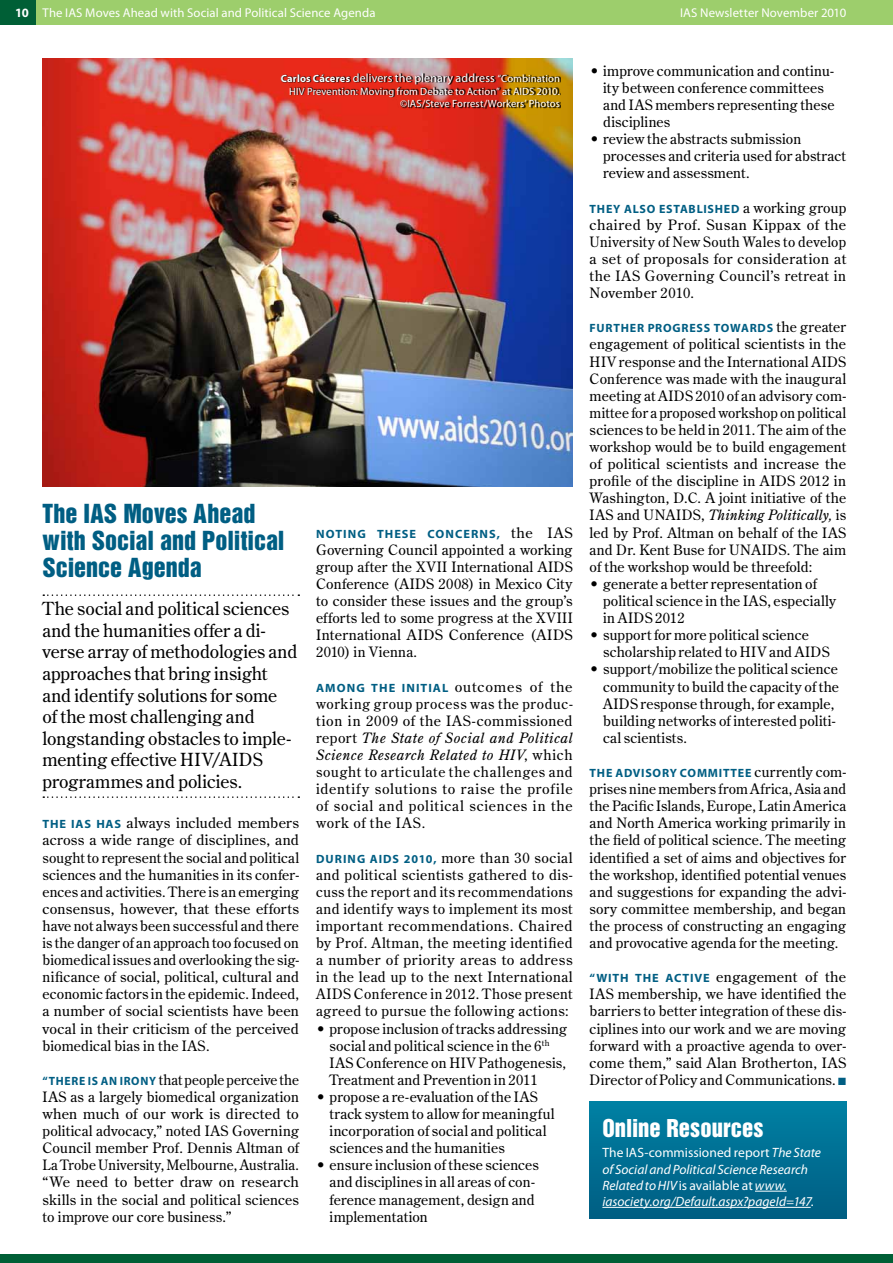
<style>
.page{position:relative;width:893px;height:1263px;background:#fff}
.page>*{position:absolute;margin:0;border:0;box-sizing:border-box;transform-origin:0 0}
.t1{font:24px/27px "Helvetica Inserat LT Std";color:#005e83}
.t2{font:22.5px "Helvetica Inserat LT Std";color:#fff}
.t3{font:18px/21.6px "Century Old Style Std";letter-spacing:.005em;color:#000}
.t4{font:14.25px/17.1px "Century Old Style Std";letter-spacing:.015em;color:#000;text-align:justify}
.t5{font:italic 13.5px/16.2px "Myriad Pro";color:#fff}
.t6{font:12.75px "Myriad Pro";letter-spacing:.005em;color:#fff}
.t7{font:700 12px "Myriad Pro";letter-spacing:.07em;color:#005e83}
.t8{font:12px "Myriad Pro";letter-spacing:.01em;color:#fff}
.t9{font:700 12px "Myriad Pro";letter-spacing:.09em;color:#005e83}
.t10{font:10.5px/12.6px "Myriad Pro";letter-spacing:.01em;color:#fff;text-align:right}
.s1{font-weight:700}
.s2{font-weight:700;font-size:10.5px}
.s3{font-size:10.5px}
.s4{font-family:"Myriad Pro";font-weight:700;font-size:12px;color:#005e83}
.s5{font-family:"Century Old Style Std";font-weight:400;font-size:14.25px;color:#000}
.s6{font-style:italic}
.s7{color:#005e83}
.s8{font-style:normal}
</style>
<div class="page">
<svg style="left:43px;top:594px;width:256px;height:2px"></svg>
<svg style="left:43px;top:796px;width:256px;height:2px"></svg>
<div style="left:590px;top:1102px;width:256px;height:117px;background:linear-gradient(to bottom,#007fa3,#025f84)"></div>
<hr style="left:755px;top:1191px;width:32px;height:1px;background:#fff">
<hr style="left:602px;top:1207px;width:209px;height:1px;background:#fff">
<img style="left:43px;top:59px;width:530px;height:427px">
<svg style="left:281px;top:74px;width:280px;height:36px;background:#ad3617"></svg>
<div style="left:0;top:0;width:893px;height:25px;background:#9dce6c"></div>
<div style="left:0;top:0;width:36px;height:25px;background:#005f36"></div>
<div style="left:0;top:1254px;width:893px;height:9px;background:#005f36"></div>
<p class="t6" style="left:15px;top:5px;width:362px"><span class="s1">10</span> The IAS Moves Ahead with Social and Political Science Agenda</p>
<p class="t6" style="left:680px;top:5px;width:168px">IAS Newsletter November 2010</p>
<p class="t8" style="left:281px;top:71px;width:281px"><span class="s2">CARLOS CÁCERES</span> delivers the plenary address <span class="s3">“Combination</span></p>
<p class="t10" style="left:289px;top:85px;width:272px">HIV Prevention: Moving from Debate to Action” at AIDS 2010. ©IAS/Steve Forrest/Workers’ Photos</p>
<h1 class="t1" style="left:43px;top:500px;width:244px">The IAS Moves Ahead with Social and Political<br>Science Agenda</h1>
<p class="t3" style="left:43px;top:597px;width:256px">The social and political sciences and the humanities offer a di&shy;verse array of methodologies and approaches that bring insight and identify solutions for some<br>of the most challenging and longstanding obstacles to imple&shy;menting effective HIV/AIDS programmes and policies.</p>
<p class="t4" style="left:43px;top:814px;width:258px"><span class="s4">THE I AS HA S</span> always included members across a wide range of disciplines, and sought to represent the social and political sciences and the humanities in its confer&shy;ences and activities. There is an emerging consensus, however, that these efforts have not always been successful and there is the danger of an approach too focused on biomedical issues and overlooking the sig&shy;nificance of social, political, cultural and economic factors in the epidemic. Indeed, a number of social scientists have been vocal in their criticism of the perceived biomedical bias in the IAS.</p>
<p class="t4" style="left:43px;top:1071px;width:258px"><span class="s4">“THERE IS A N IRONY</span> that people perceive the IAS as a largely biomedical organization when much of our work is directed to political advocacy,” noted IAS Governing Council member Prof. Dennis Altman of La Trobe University, Melbourne, Australia. “We need to better draw on research skills in the social and political sciences to improve our core business.”</p>
<p class="t7" style="left:316px;top:527px;width:258px">NOTING THESE CONCERNS, <span class="s5">the IAS</span></p>
<p class="t4" style="left:316px;top:541px;width:258px">Governing Council appointed a working group after the XVII International AIDS Conference (AIDS 2008) in Mexico City to consider these issues and the group’s efforts led to some progress at the XVIII International AIDS Conference (AIDS 2010) in Vienna.</p>
<p class="t9" style="left:316px;top:681px;width:258px">AMONG THE INITIAL <span class="s5">outcomes of the</span></p>
<p class="t4" style="left:316px;top:695px;width:258px">working group process was the produc&shy;tion in 2009 of the IAS-commissioned report <span class="s6">The State of Social and Political Science Research Related to HIV</span>, which sought to articulate the challenges and identify solutions to raise the profile of social and political sciences in the work of the IAS.</p>
<p class="t7" style="left:316px;top:852px;width:71px">DURING AIDS</p>
<p class="t4" style="left:316px;top:848px;width:258px;text-indent:88px"><span class="s4">2010,</span> more than 30 social and political scientists gathered to dis&shy;cuss the report and its recommendations and identify ways to implement its most important recommendations. Chaired by Prof. Altman, the meeting identified a number of priority areas to address in the lead up to the next International AIDS Conference in 2012. Those present agreed to pursue the following actions:</p>
<p class="t4" style="left:330px;top:1019px;width:239px;text-align:left;text-indent:-13px">• propose inclusion of tracks addressing social and political science in the 6<sup>th </sup>IAS Conference on HIV Pathogenesis, Treatment and Prevention in 2011</p>
<p class="t4" style="left:330px;top:1088px;width:226px;text-align:left;text-indent:-13px">• propose a re-evaluation of the IAS track system to allow for meaningful incorporation of social and political sciences and the humanities</p>
<p class="t4" style="left:330px;top:1156px;width:211px;text-align:left;text-indent:-13px">• ensure inclusion of these sciences and disciplines in all areas of con&shy;ference management, design and implementation</p>
<p class="t4" style="left:603px;top:62px;width:233px;text-align:left;text-indent:-13px">• improve communication and continu&shy;ity between conference committees and IAS members representing these disciplines</p>
<p class="t4" style="left:603px;top:130px;width:244px;text-align:left;text-indent:-13px">• review the abstracts submission processes and criteria used for abstract review and assessment.</p>
<p class="t7" style="left:590px;top:202px;width:258px">THEY ALSO ESTAB LISHED <span class="s5">a working group</span></p>
<p class="t4" style="left:590px;top:216px;width:258px">chaired by Prof. Susan Kippax of the University of New South Wales to develop a set of proposals for consideration at the IAS Governing Council’s retreat in November 2010.</p>
<p class="t7" style="left:590px;top:322px;width:258px">FURTHER PROGRESS TOWARDS <span class="s5">the greater</span></p>
<p class="t4" style="left:590px;top:335px;width:258px">engagement of political scientists in the HIV response and the International AIDS Conference was made with the inaugural meeting at AIDS 2010 of an advisory com&shy;mittee for a proposed workshop on political sciences to be held in 2011. The aim of the workshop would be to build engagement of political scientists and increase the profile of the discipline in AIDS 2012 in Washington, D.C. A joint initiative of the IAS and UNAIDS, <span class="s6">Thinking Politically,</span> is led by Prof. Altman on behalf of the IAS and Dr. Kent Buse for UNAIDS. The aim of the workshop would be threefold:</p>
<p class="t4" style="left:603px;top:575px;width:235px;text-align:left;text-indent:-13px">• generate a better representation of political science in the IAS, especially in AIDS 2012</p>
<p class="t4" style="left:603px;top:626px;width:228px;text-indent:-13px">• support for more political science scholarship related to HIV and AIDS</p>
<p class="t4" style="left:603px;top:660px;width:237px;text-align:left;text-indent:-13px">• support/mobilize the political science community to build the capacity of the AIDS response through, for example, building networks of interested politi&shy;cal scientists.</p>
<p class="t7" style="left:590px;top:766px;width:258px">THE ADVISORY COMMITTEE <span class="s5">currently com-</span></p>
<p class="t4" style="left:590px;top:780px;width:258px">prises nine members from Africa, Asia and the Pacific Islands, Europe, Latin America and North America working primarily in the field of political science. The meeting identified a set of aims and objectives for the workshop, identified potential venues and suggestions for expanding the advi&shy;sory committee membership, and began the process of constructing an engaging and provocative agenda for the meeting.</p>
<p class="t4" style="left:590px;top:968px;width:258px"><span class="s4">“WITH THE ACTIVE</span> engagement of the IAS membership, we have identified the barriers to better integration of these dis&shy;ciplines into our work and we are moving forward with a proactive agenda to over&shy;come them,” said Alan Brotherton, IAS Director of Policy and Communications. <span class="s7">■</span></p>
<h2 class="t2" style="left:602px;top:1115px;width:163px">Online Resources</h2>
<p class="t5" style="left:602px;top:1145px;width:220px"><span class="s8">The IAS-commissioned report</span> The State of Social and Political Science Research Related to HIV <span class="s8">is available at</span> www. iasociety.org/Default.aspx?pageId=147<span class="s8">.</span></p>
</div>
